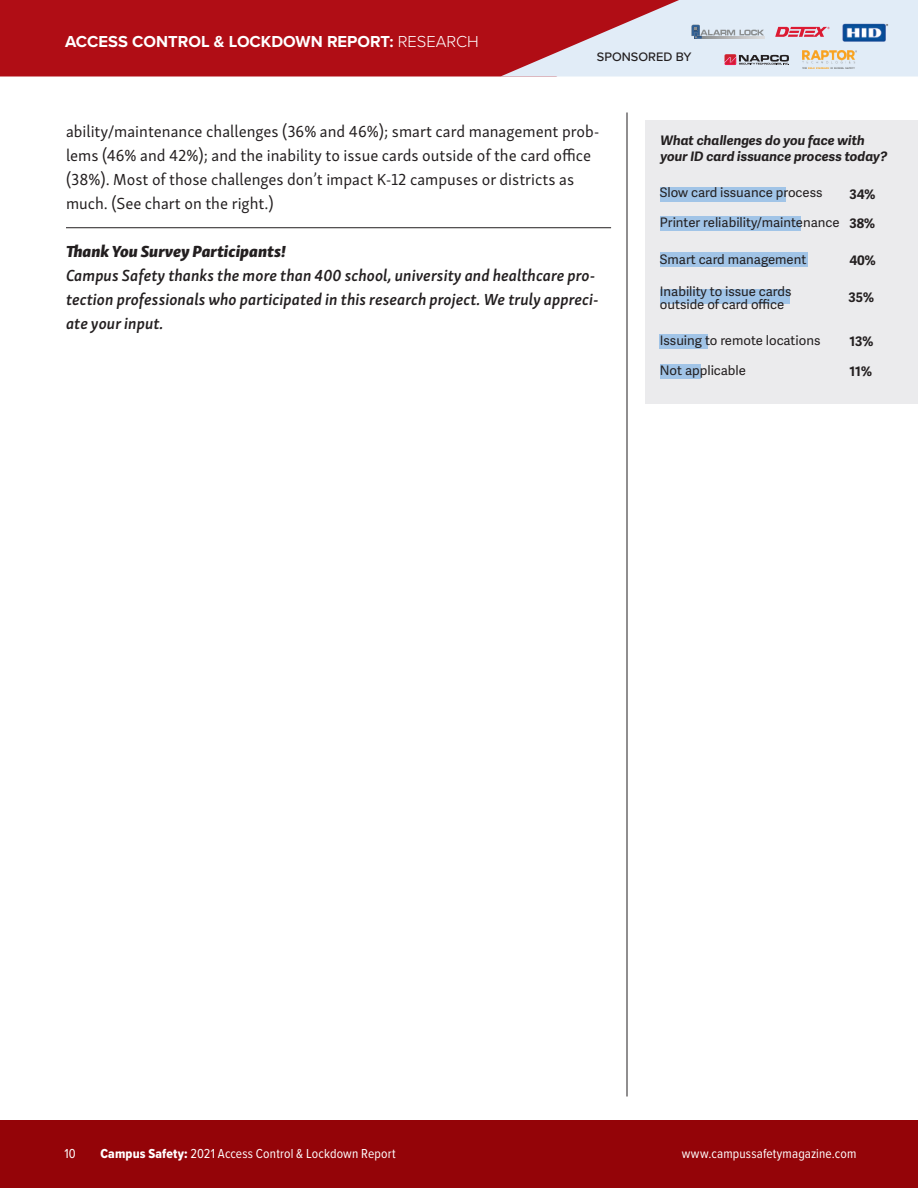
<style>
.page{position:relative;width:918px;height:1188px;background:#fff}
.page>*{position:absolute;margin:0;border:0;box-sizing:border-box;transform-origin:0 0}
.WP_second_paragraph{font:16.5px/24px "Skolar Sans Latn";color:#231f20}
.WP_first_paragraph{font:italic 600 16.5px/24px "Skolar Sans Latn";color:#231f20}
.t1{font:700 16.5px "Proxima Nova";color:#fff}
.t2{font:13.5px "Proxima Nova Cond";letter-spacing:.01em;color:#fff}
.sidebar_second{font:13.2px/13.5px "Adelle Sans";color:#231f20}
.body_second{font:italic 700 13.2px/15.8px "Adelle Sans";color:#231f20}
.sidebar_second-2{font:700 13.2px "Adelle Sans";color:#231f20}
.t3{font:500 12.75px "Proxima Nova";color:#231f20}
.s1{font-weight:300}
.s2{font-family:"Skolar Sans Latn Eb It";font-weight:400;font-style:normal}
.s3{font-family:"Proxima Nova Cond Extrabld"}
</style>
<div class="page">
<div style="left:0;top:1120px;width:918px;height:68px;background:#940408"></div>
<div style="left:0;top:0;width:500px;height:76px;background:#b00d15"></div>
<svg style="left:500px;top:0;width:418px;height:76px;background:#d0b2bc"></svg>
<img style="left:703px;top:36px;width:61px;height:3px">
<hr style="left:627px;top:112px;width:1px;height:984px;background:#231f20">
<hr style="left:66px;top:227px;width:545px;height:1px;background:#231f20">
<div style="left:645px;top:120px;width:273px;height:284px;background:#ebebed"></div>
<div style="left:660px;top:187px;width:126px;height:15px;background:#a1c4e7"></div>
<div style="left:660px;top:216px;width:140px;height:15px;background:#a1c4e7"></div>
<div style="left:660px;top:252px;width:148px;height:15px;background:#a1c4e7"></div>
<div style="left:660px;top:289px;width:129px;height:15px;background:#a1c4e7"></div>
<div style="left:660px;top:334px;width:48px;height:15px;background:#a1c4e7"></div>
<div style="left:660px;top:364px;width:41px;height:14px;background:#a1c4e7"></div>
<p class="t1" style="left:65px;top:29px;width:415px">ACCESS CONTROL &amp; LOCKDOWN REPORT: <span class="s1">RESEARCH</span></p>
<p class="t3" style="left:597px;top:47px;width:96px">SPONSORED BY</p>
<p class="WP_second_paragraph" style="left:66px;top:118px;width:535px">ability/maintenance challenges (36% and 46%); smart card management prob&shy;lems (46% and 42%); and the inability to issue cards outside of the card office (38%). Most of those challenges don’t impact K-12 campuses or districts as much. (See chart on the right.)</p>
<p class="WP_first_paragraph" style="left:66px;top:238px;width:534px"><span class="s2">Thank You Survey Participants!<br></span>Campus Safety thanks the more than 400 school, university and healthcare pro&shy;tection professionals who participated in this research project. We truly appreci&shy;ate your input.</p>
<p class="body_second" style="left:660px;top:133px;width:228px">What challenges do you face with your ID card issuance process today?</p>
<p class="sidebar_second-2" style="left:849px;top:186px;width:28px">34%</p>
<p class="sidebar_second-2" style="left:849px;top:215px;width:27px">38%</p>
<p class="sidebar_second-2" style="left:849px;top:252px;width:28px">40%</p>
<p class="sidebar_second-2" style="left:849px;top:289px;width:27px">35%</p>
<p class="sidebar_second-2" style="left:849px;top:333px;width:25px">13%</p>
<p class="sidebar_second-2" style="left:849px;top:363px;width:24px">11%</p>
<p class="sidebar_second" style="left:660px;top:186px;width:164px">Slow card issuance process</p>
<p class="sidebar_second" style="left:660px;top:216px;width:181px">Printer reliability/maintenance</p>
<p class="sidebar_second" style="left:660px;top:253px;width:148px">Smart card management</p>
<p class="sidebar_second" style="left:660px;top:285px;width:133px">Inability to issue cards outside of card office</p>
<p class="sidebar_second" style="left:660px;top:334px;width:162px">Issuing to remote locations</p>
<p class="sidebar_second" style="left:660px;top:364px;width:88px">Not applicable</p>
<p class="t2" style="left:64px;top:1144px;width:13px">10</p>
<p class="t2" style="left:100px;top:1144px;width:297px"><span class="s3">Campus Safety:</span> 2021 Access Control &amp; Lockdown Report</p>
<p class="t2" style="left:682px;top:1144px;width:176px">www.campussafetymagazine.com</p>
</div>
